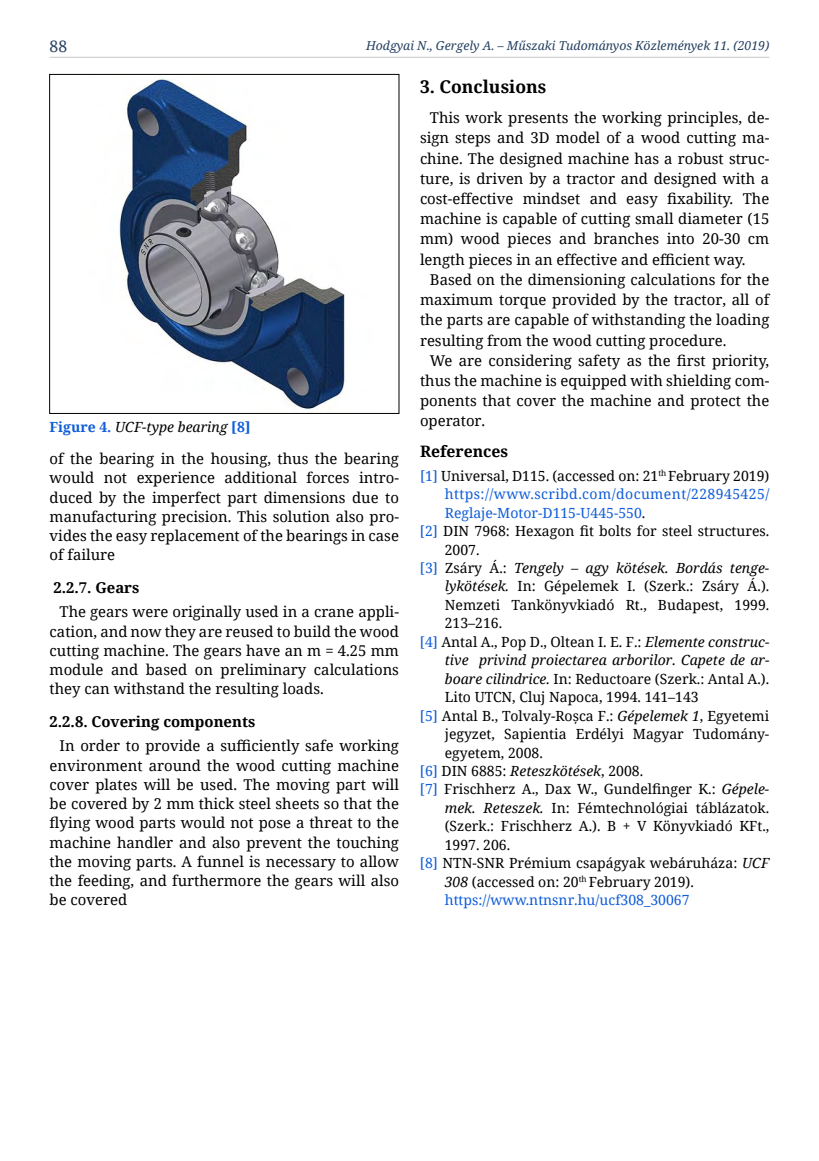
<style>
.page{position:relative;width:819px;height:1161px;background:#fff}
.page>*{position:absolute;margin:0;border:0;box-sizing:border-box;transform-origin:0 0}
.t1{font:700 17.5px "Noto Serif";color:#000}
.t2{font:700 15.75px "Noto Serif";color:#000}
.t3{font:15.75px "Noto Serif";color:#244061}
.t4{font:14.88px/19.2px "Noto Serif";color:#000;text-align:justify}
.t5{font:700 14.88px "Noto Serif";color:#000}
.t6{font:14px "Noto Serif";color:#000}
.t7{font:italic 14px "Noto Serif";color:#000}
.t8{font:14px "Noto Serif";color:#0f5dd8}
.t9{font:14px "Noto Serif";letter-spacing:.03em;color:#0f5dd8}
.t10{font:italic 12.25px "Noto Serif";color:#244061}
.s1{font-weight:700;font-style:normal;color:#0f5dd8}
.s2{color:#0f5dd8}
.s3{color:#000}
.s4{font-style:normal;color:#0f5dd8}
.s5{font-style:normal}
.s6{font-style:italic}
</style>
<div class="page">
<hr style="left:50px;top:57px;width:719px;height:1px;background:#c6c6c6">
<img style="left:119px;top:79px;width:226px;height:331px">
<div style="left:49px;top:74px;width:350px;height:340px;border:1px solid #000"></div>
<p class="t3" style="left:50px;top:35px;width:19px">88</p>
<p class="t10" style="left:366px;top:37px;width:404px">Hodgyai N., Gergely A. – Műszaki Tudományos Közlemények 11. (2019)</p>
<p class="t7" style="left:50px;top:417px;width:203px"><span class="s1">Figure 4.</span> UCF-type bearing <span class="s1">[8]</span></p>
<p class="t4" style="left:50px;top:448px;width:351px">of the bearing in the housing, thus the bearing would not experience additional forces intro&shy;duced by the imperfect part dimensions due to manufacturing precision. This solution also pro&shy;vides the easy replacement of the bearings in case of failure</p>
<p class="t5" style="left:53px;top:577px;width:87px">2.2.7. Gears</p>
<p class="t4" style="left:50px;top:602px;width:351px;text-indent:10px">The gears were originally used in a crane appli&shy;cation, and now they are reused to build the wood cutting machine. The gears have an m = 4.25 mm module and based on preliminary calculations they can withstand the resulting loads.</p>
<p class="t5" style="left:50px;top:711px;width:207px">2.2.8. Covering components</p>
<p class="t4" style="left:50px;top:736px;width:351px;text-indent:10px">In order to provide a sufficiently safe working environment around the wood cutting machine cover plates will be used. The moving part will be covered by 2 mm thick steel sheets so that the flying wood parts would not pose a threat to the machine handler and also prevent the touching the moving parts. A funnel is necessary to allow the feeding, and furthermore the gears will also be covered</p>
<p class="t1" style="left:420px;top:74px;width:128px">3. Conclusions</p>
<p class="t4" style="left:420px;top:107px;width:351px;line-height:20.1px;text-indent:10px">This work presents the working principles, de&shy;sign steps and 3D model of a wood cutting ma&shy;chine. The designed machine has a robust struc&shy;ture, is driven by a tractor and designed with a cost-effective mindset and easy fixability. The machine is capable of cutting small diameter (15 mm) wood pieces and branches into 20-30 cm length pieces in an effective and efficient way.</p>
<p class="t4" style="left:420px;top:269px;width:351px;line-height:20.1px;text-indent:10px">Based on the dimensioning calculations for the maximum torque provided by the tractor, all of the parts are capable of withstanding the loading resulting from the wood cutting procedure.</p>
<p class="t4" style="left:420px;top:350px;width:351px;line-height:20.1px;text-indent:10px">We are considering safety as the first priority, thus the machine is equipped with shielding com&shy;ponents that cover the machine and protect the operator.</p>
<p class="t2" style="left:420px;top:440px;width:90px">References</p>
<p class="t6" style="left:420px;top:466px;width:351px"><span class="s2">[1]</span> Universal, D115. (accessed on: 21<sup>th</sup> February 2019)</p>
<p class="t9" style="left:445px;top:484px;width:326px">https://www.scribd.com/document/228945425/</p>
<p class="t8" style="left:445px;top:503px;width:202px">Reglaje-Motor-D115-U445-550<span class="s3">.</span></p>
<p class="t6" style="left:420px;top:521px;width:351px"><span class="s2">[2]</span> DIN 7968: Hexagon fit bolts for steel structures.</p>
<p class="t6" style="left:445px;top:540px;width:36px">2007.</p>
<p class="t7" style="left:420px;top:558px;width:351px"><span class="s4">[3]</span> <span class="s5">Zsáry Á.:</span> Tengely – agy kötések. Bordás tenge-</p>
<p class="t6" style="left:445px;top:577px;width:326px"><span class="s6">lykötések.</span> In: Gépelemek I. (Szerk.: Zsáry Á.).</p>
<p class="t6" style="left:445px;top:595px;width:326px">Nemzeti Tankönyvkiadó Rt., Budapest, 1999.</p>
<p class="t6" style="left:445px;top:614px;width:59px">213–216.</p>
<p class="t6" style="left:420px;top:632px;width:351px"><span class="s2">[4]</span> Antal A., Pop D., Oltean I. E. F.: <span class="s6">Elemente construc-</span></p>
<p class="t7" style="left:445px;top:651px;width:326px">tive privind proiectarea arborilor. Capete de ar-</p>
<p class="t6" style="left:445px;top:669px;width:326px"><span class="s6">boare cilindrice.</span> In: Reductoare (Szerk.: Antal A.).</p>
<p class="t6" style="left:445px;top:687px;width:255px">Lito UTCN, Cluj Napoca, 1994. 141–143</p>
<p class="t6" style="left:420px;top:706px;width:351px"><span class="s2">[5]</span> Antal B., Tolvaly-Roșca F.: <span class="s6">Gépelemek 1</span>, Egyetemi</p>
<p class="t6" style="left:445px;top:724px;width:326px">jegyzet, Sapientia Erdélyi Magyar Tudomány-</p>
<p class="t6" style="left:445px;top:743px;width:100px">egyetem, 2008.</p>
<p class="t6" style="left:420px;top:761px;width:225px"><span class="s2">[6]</span> DIN 6885: <span class="s6">Reteszkötések</span>, 2008.</p>
<p class="t6" style="left:420px;top:780px;width:351px"><span class="s2">[7]</span> Frischherz A., Dax W., Gundelfinger K.: <span class="s6">Gépele-</span></p>
<p class="t6" style="left:445px;top:798px;width:326px"><span class="s6">mek. Reteszek.</span> In: Fémtechnológiai táblázatok.</p>
<p class="t6" style="left:445px;top:817px;width:326px">(Szerk.: Frischherz A.). B + V Könyvkiadó KFt.,</p>
<p class="t6" style="left:445px;top:835px;width:67px">1997. 206.</p>
<p class="t6" style="left:420px;top:853px;width:351px"><span class="s2">[8]</span> NTN-SNR Prémium csapágyak webáruháza: <span class="s6">UCF</span></p>
<p class="t6" style="left:445px;top:872px;width:251px"><span class="s6">308</span> (accessed on: 20<sup>th</sup> February 2019).</p>
<p class="t8" style="left:445px;top:890px;width:246px">https://www.ntnsnr.hu/ucf308_30067</p>
</div>
